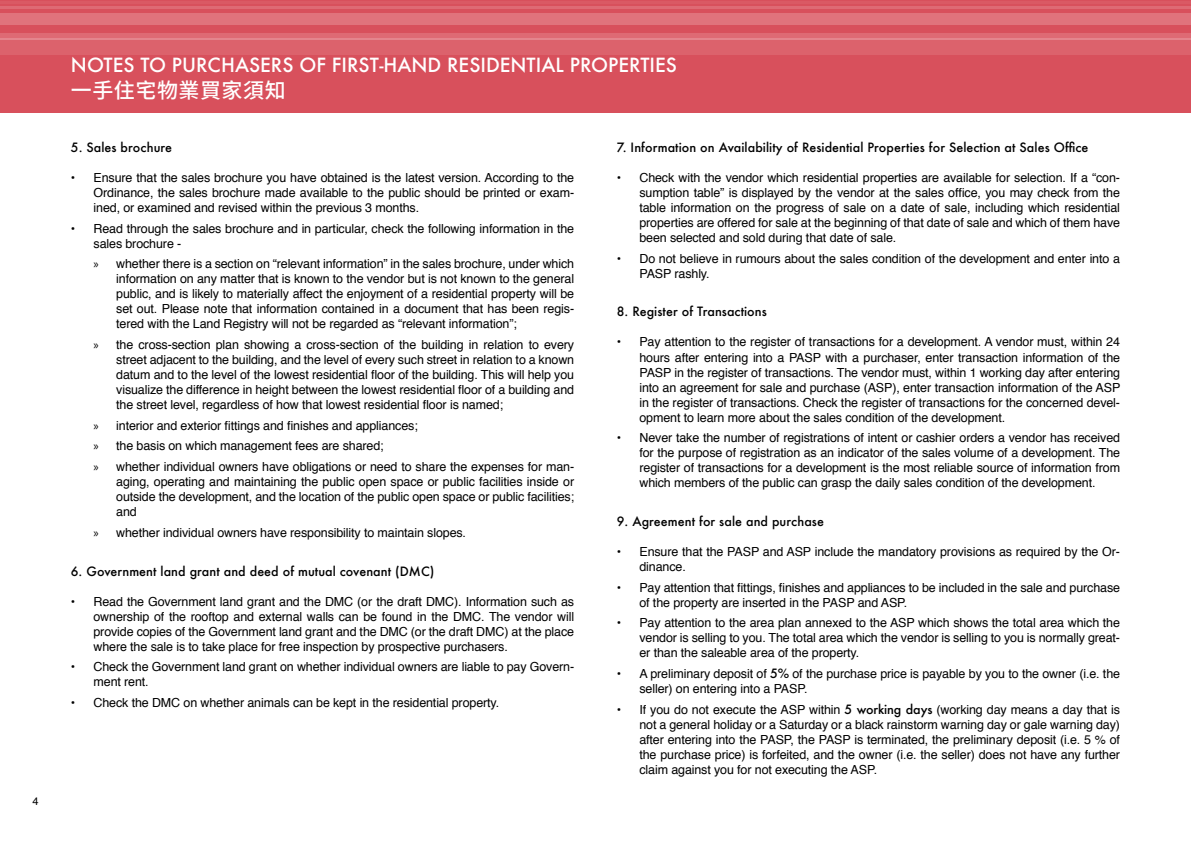
<style>
.page{position:relative;width:1191px;height:842px;background:#fff}
.page>*{position:absolute;margin:0;border:0;box-sizing:border-box;transform-origin:0 0}
.t1{font:500 21px "Noto Sans CJ Ktc";letter-spacing:.025em;color:#fff}
.t2{font:500 19px "Futura";color:#fff}
.t3{font:12.5px/15px "Helvetica";letter-spacing:-.01em;color:#000;text-align:justify}
.t4{font:500 12.5px "Futura";letter-spacing:.005em;color:#000}
.t5{font:11px "Helvetica";color:#000}
.s1{font-family:"Myriad Pro"}
.s2{font-family:"Futura";font-weight:500}
</style>
<div class="page">
<div style="left:0;top:55px;width:1191px;height:58px;background:#d8505c"></div>
<hr style="left:0;top:0;width:1191px;height:1px;background:#d8505c">
<hr style="left:0;top:3px;width:1191px;height:3px;background:#d8505c">
<hr style="left:0;top:9px;width:1191px;height:4px;background:#d8505c">
<div style="left:0;top:24px;width:1191px;height:9px;background:#d8505c"></div>
<div style="left:0;top:13px;width:1191px;height:11px;background:#e0737c"></div>
<div style="left:0;top:40px;width:1191px;height:15px;background:#dc626c"></div>
<div style="left:0;top:33px;width:1191px;height:5px;background:#de6a74"></div>
<hr style="left:0;top:38px;width:1191px;height:2px;background:#e4858d">
<hr style="left:0;top:6px;width:1191px;height:3px;background:#de6a74">
<hr style="left:0;top:1px;width:1191px;height:2px;background:#da5964">
<p class="t5" style="left:32px;top:793px;width:8px">4</p>
<h2 class="t2" style="left:71px;top:52px;width:607px">N otes to Purchasers of First-hand Residential Properties</h2>
<h1 class="t1" style="left:71px;top:79px;width:216px">一手住宅物業買家須知</h1>
<p class="t4" style="left:71px;top:139px;width:103px">5. Sales brochure</p>
<p class="t3" style="left:94px;top:171px;width:482px;text-indent:-23px">• Ensure that the sales brochure you have obtained is the latest version. According to the Ordinance, the sales brochure made available to the public should be printed or exam&shy;ined, or examined and revised within the previous 3 months.</p>
<p class="t3" style="left:94px;top:221px;width:482px;text-indent:-23px">• Read through the sales brochure and in particular, check the following information in the sales brochure -</p>
<p class="t3" style="left:116px;top:257px;width:459px;text-indent:-23px"><span class="s1">»</span> whether there is a section on “relevant information” in the sales brochure, under which information on any matter that is known to the vendor but is not known to the general public, and is likely to materially affect the enjoyment of a residential property will be set out. Please note that information contained in a document that has been regis&shy;tered with the Land Registry will not be regarded as “relevant information”;</p>
<p class="t3" style="left:116px;top:338px;width:459px;text-indent:-23px"><span class="s1">»</span> the cross-section plan showing a cross-section of the building in relation to every street adjacent to the building, and the level of every such street in relation to a known datum and to the level of the lowest residential floor of the building. This will help you visualize the difference in height between the lowest residential floor of a building and the street level, regardless of how that lowest residential floor is named;</p>
<p class="t3" style="left:94px;top:415px;width:482px;line-height:20.7px;text-align:left"><span class="s1">»</span> interior and exterior fittings and finishes and appliances;<br><span class="s1">»</span> the basis on which management fees are shared;<br><span class="s1">»</span> whether individual owners have obligations or need to share the expenses for man-</p>
<p class="t3" style="left:116px;top:475px;width:459px">aging, operating and maintaining the public open space or public facilities inside or outside the development, and the location of the public open space or public facilities; and</p>
<p class="t3" style="left:93px;top:525px;width:374px"><span class="s1">»</span> whether individual owners have responsibility to maintain slopes.</p>
<p class="t4" style="left:71px;top:562px;width:365px">6. Government land grant and deed of mutual covenant (DMC)</p>
<p class="t3" style="left:93px;top:594px;width:482px;text-indent:-23px">• Read the Government land grant and the DMC (or the draft DMC). Information such as ownership of the rooftop and external walls can be found in the DMC. The vendor will provide copies of the Government land grant and the DMC (or the draft DMC) at the place where the sale is to take place for free inspection by prospective purchasers.</p>
<p class="t3" style="left:94px;top:660px;width:482px;text-indent:-23px">• Check the Government land grant on whether individual owners are liable to pay Govern&shy;ment rent.</p>
<p class="t3" style="left:71px;top:695px;width:430px">• Check the DMC on whether animals can be kept in the residential property.</p>
<p class="t4" style="left:617px;top:139px;width:473px">7. Information on Availability of Residential Properties for Selection at Sales Office</p>
<p class="t3" style="left:639px;top:171px;width:482px;text-indent:-23px">• Check with the vendor which residential properties are available for selection. If a “con&shy;sumption table” is displayed by the vendor at the sales office, you may check from the table information on the progress of sale on a date of sale, including which residential properties are offered for sale at the beginning of that date of sale and which of them have been selected and sold during that date of sale.</p>
<p class="t3" style="left:639px;top:251px;width:482px;text-indent:-23px">• Do not believe in rumours about the sales condition of the development and enter into a<br>PASP rashly.</p>
<p class="t4" style="left:617px;top:303px;width:152px">8. Register of Transactions</p>
<p class="t3" style="left:639px;top:335px;width:482px;text-indent:-23px">• Pay attention to the register of transactions for a development. A vendor must, within 24 hours after entering into a PASP with a purchaser, enter transaction information of the PASP in the register of transactions. The vendor must, within 1 working day after entering into an agreement for sale and purchase (ASP), enter transaction information of the ASP in the register of transactions. Check the register of transactions for the concerned devel&shy;opment to learn more about the sales condition of the development.</p>
<p class="t3" style="left:639px;top:431px;width:482px;text-indent:-23px">• Never take the number of registrations of intent or cashier orders a vendor has received for the purpose of registration as an indicator of the sales volume of a development. The register of transactions for a development is the most reliable source of information from which members of the public can grasp the daily sales condition of the development.</p>
<p class="t4" style="left:617px;top:513px;width:209px">9. Agreement for sale and purchase</p>
<p class="t3" style="left:639px;top:544px;width:482px;text-indent:-23px">• Ensure that the PASP and ASP include the mandatory provisions as required by the Or&shy;dinance.</p>
<p class="t3" style="left:639px;top:580px;width:482px;text-indent:-23px">• Pay attention that fittings, finishes and appliances to be included in the sale and purchase of the property are inserted in the PASP and ASP.</p>
<p class="t3" style="left:639px;top:616px;width:482px;text-indent:-23px">• Pay attention to the area plan annexed to the ASP which shows the total area which the vendor is selling to you. The total area which the vendor is selling to you is normally great&shy;er than the saleable area of the property.</p>
<p class="t3" style="left:639px;top:666px;width:482px;text-indent:-23px">• A preliminary deposit of <span class="s2">5%</span> of the purchase price is payable by you to the owner (i.e. the seller) on entering into a PASP.</p>
<p class="t3" style="left:639px;top:702px;width:482px;text-indent:-23px">• If you do not execute the ASP within <span class="s2">5 working days</span> (working day means a day that is not a general holiday or a Saturday or a black rainstorm warning day or gale warning day) after entering into the PASP, the PASP is terminated, the preliminary deposit (i.e. 5 % of the purchase price) is forfeited, and the owner (i.e. the seller) does not have any further claim against you for not executing the ASP.</p>
</div>
